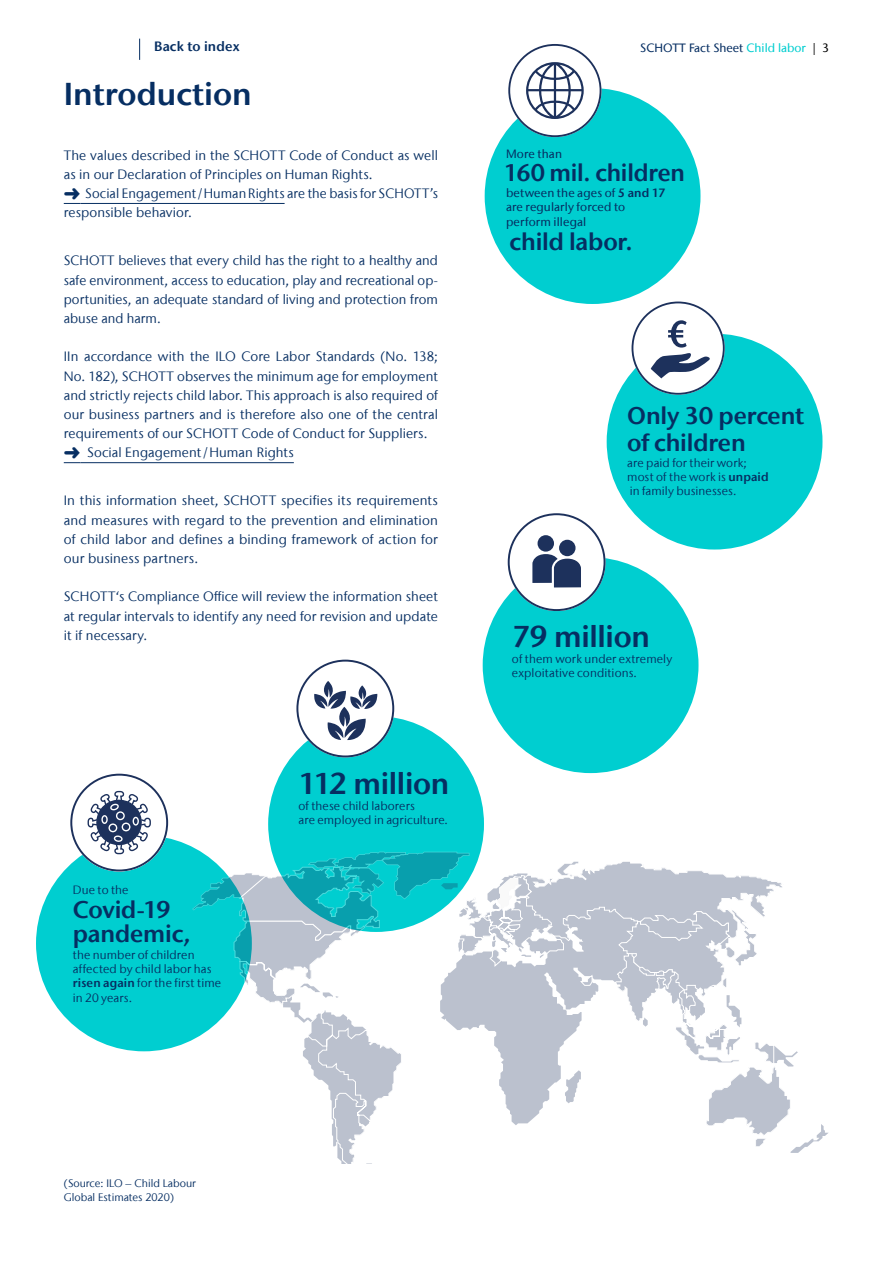
<style>
.page{position:relative;width:893px;height:1263px;background:#fff}
.page>*{position:absolute;margin:0;border:0;box-sizing:border-box;transform-origin:0 0}
.t1{font:600 31.5px "Stone Sans IIITC Com";color:#062e62}
.t2{font:600 30px "Stone Sans IIITC Com";letter-spacing:-.01em;color:#062e62}
.t3{font:600 24px/27px "Stone Sans IIITC Com";letter-spacing:-.01em;color:#062e62}
.t4{font:13.5px/19.2px "Stone Sans IIITC Com";letter-spacing:.005em;color:#062e62;text-align:justify}
.t5{font:600 13.5px "Stone Sans IIITC Com";letter-spacing:.01em;color:#062e62}
.t6{font:12px/14.2px "Stone Sans IIITC Com";letter-spacing:.01em;color:#062e62}
.t7{font:500 12px/14.2px "Stone Sans IIITC Com";letter-spacing:.01em;color:#062e62}
.t8{font:10.8px/14.2px "Stone Sans IIITC Com";color:#062e62}
.s1{color:#00ced0}
.s2{color:#000}
.s3{font-weight:600}
</style>
<div class="page">
<div style="left:485px;top:88px;width:215px;height:216px;background:#00ced0;border-radius:50%"></div>
<div style="left:483px;top:557px;width:215px;height:216px;background:#00ced0;border-radius:50%"></div>
<div style="left:607px;top:334px;width:215px;height:215px;background:#00ced0;border-radius:50%"></div>
<div style="left:36px;top:835px;width:216px;height:216px;background:#00ced0;border-radius:50%"></div>
<div style="left:268px;top:716px;width:216px;height:216px;background:#00ced0;border-radius:50%"></div>
<svg style="left:64px;top:203px;width:16px;height:1px"></svg>
<hr style="left:80px;top:203px;width:205px;height:1px;background:#062e62">
<svg style="left:64px;top:462px;width:16px;height:1px"></svg>
<hr style="left:80px;top:462px;width:214px;height:1px;background:#062e62">
<svg style="left:233px;top:861px;width:558px;height:303px"></svg>
<svg style="left:492px;top:935px;width:15px;height:17px"></svg>
<svg style="left:755px;top:1138px;width:12px;height:9px"></svg>
<svg style="left:618px;top:911px;width:112px;height:86px;background:#c6cbd6"></svg>
<svg style="left:279px;top:987px;width:17px;height:15px"></svg>
<svg style="left:557px;top:861px;width:22px;height:15px"></svg>
<svg style="left:497px;top:875px;width:35px;height:33px"></svg>
<svg style="left:192px;top:852px;width:277px;height:89px"></svg>
<svg style="left:296px;top:660px;width:98px;height:97px"></svg>
<svg style="left:70px;top:774px;width:98px;height:97px"></svg>
<div style="left:116px;top:811px;width:9px;height:9px;border:1px solid #fff;border-radius:50%"></div>
<div style="left:122px;top:822px;width:8px;height:9px;border:1px solid #fff;border-radius:50%"></div>
<svg style="left:508px;top:44px;width:93px;height:93px"></svg>
<svg style="left:508px;top:513px;width:97px;height:98px"></svg>
<svg style="left:631px;top:302px;width:94px;height:93px"></svg>
<svg style="left:139px;top:39px;width:1px;height:21px"></svg>
<p class="t5" style="left:154px;top:38px;width:87px">Back to index</p>
<p class="t7" style="left:640px;top:40px;width:190px">SCHOTT Fact Sheet <span class="s1">Child labor</span> <span class="s2">| 3</span></p>
<h1 class="t1" style="left:64px;top:74px;width:190px">Introduction</h1>
<p class="t4" style="left:64px;top:145px;width:376px;text-align:left">The values described in the SCHOTT Code of Conduct as well as in our Declaration of Principles on Human Rights.<br>➜ Social Engagement/Human Rights are the basis for SCHOTT’s responsible behavior.</p>
<p class="t4" style="left:64px;top:251px;width:376px">SCHOTT believes that every child has the right to a healthy and safe environment, access to education, play and recreational op&shy;portunities, an adequate standard of living and protection from abuse and harm.</p>
<p class="t4" style="left:64px;top:347px;width:376px;text-align:left">IIn accordance with the ILO Core Labor Standards (No. 138; No. 182), SCHOTT observes the minimum age for employment and strictly rejects child labor. This approach is also required of our business partners and is therefore also one of the central requirements of our SCHOTT Code of Conduct for Suppliers. ➜ Social Engagement/Human Rights</p>
<p class="t4" style="left:64px;top:491px;width:376px">In this information sheet, SCHOTT specifies its requirements and measures with regard to the prevention and elimination of child labor and defines a binding framework of action for our business partners.</p>
<p class="t4" style="left:64px;top:587px;width:376px">SCHOTT‘s Compliance Office will review the information sheet at regular intervals to identify any need for revision and update it if necessary.</p>
<p class="t6" style="left:73px;top:883px;width:57px">Due to the</p>
<h3 class="t3" style="left:73px;top:897px;width:119px;line-height:24px">Covid-19 pandemic,</h3>
<p class="t6" style="left:73px;top:947px;width:150px">the number of children affected by child labor has <span class="s3">risen again</span> for the first time in 20 years.</p>
<h2 class="t2" style="left:298px;top:765px;width:152px">112 million</h2>
<p class="t6" style="left:298px;top:799px;width:151px">of these child laborers<br>are employed in agriculture.</p>
<p class="t7" style="left:506px;top:147px;width:58px">More than</p>
<h3 class="t3" style="left:504px;top:159px;width:183px">160 mil. children</h3>
<p class="t7" style="left:506px;top:186px;width:161px">between the ages of <span class="s3">5 and 17 </span>are regularly forced to perform illegal</p>
<h3 class="t3" style="left:510px;top:227px;width:125px">child labor.</h3>
<h3 class="t3" style="left:627px;top:402px;width:178px">Only 30 percent of children</h3>
<p class="t6" style="left:627px;top:455px;width:143px">are paid for their work; most of the work is <span class="s3">unpaid </span>in family businesses.</p>
<h2 class="t2" style="left:512px;top:617px;width:140px">79 million</h2>
<p class="t6" style="left:512px;top:651px;width:162px">of them work under extremely exploitative conditions.</p>
<p class="t8" style="left:64px;top:1176px;width:134px">(Source: ILO – Child Labour<br>Global Estimates 2020)</p>
</div>
